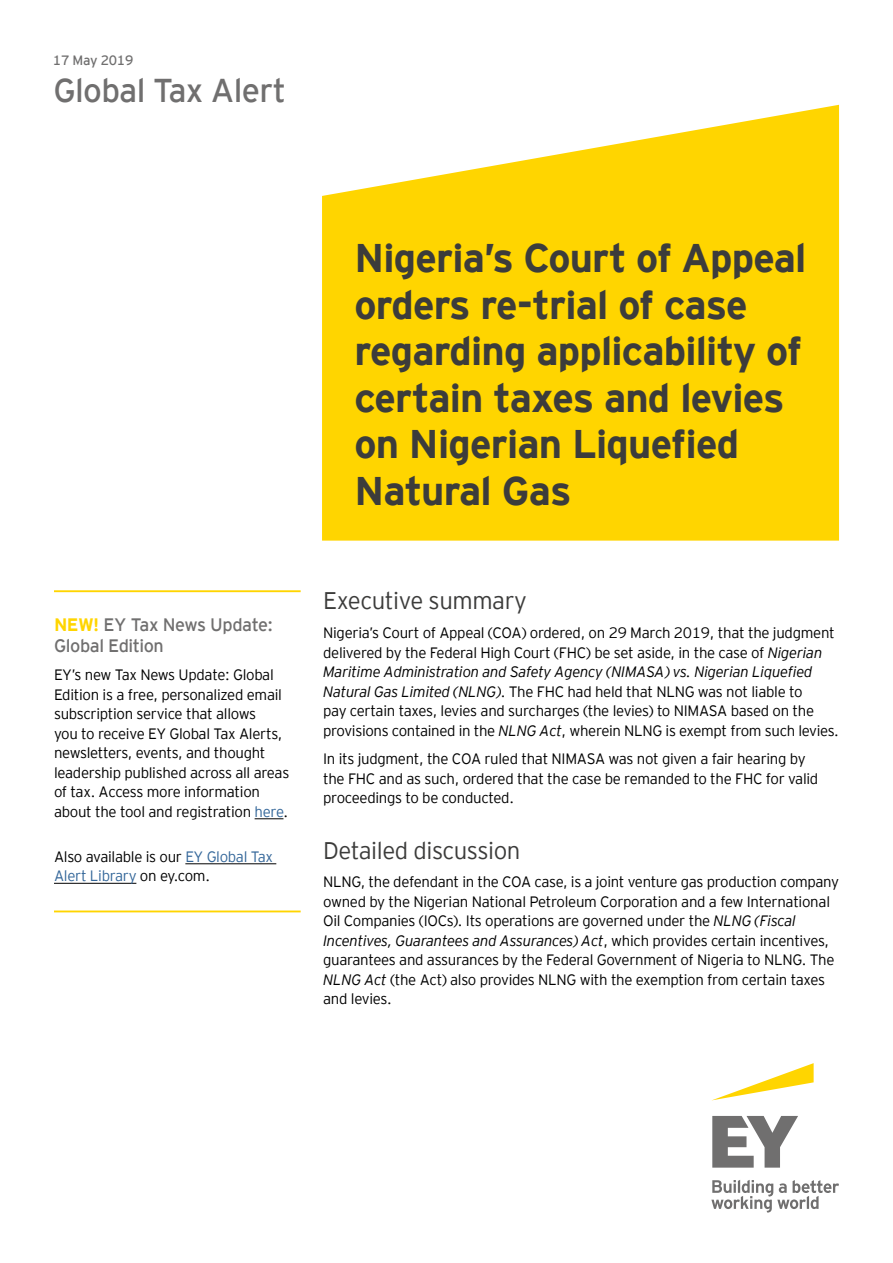
<style>
.page{position:relative;width:893px;height:1263px;background:#fff}
.page>*{position:absolute;margin:0;border:0;box-sizing:border-box;transform-origin:0 0}
.t1{font:700 39.9px/46.5px "EY Interstate";letter-spacing:-.02em;color:#3c3c3b}
.t2{font:33px "EY Interstate";letter-spacing:-.02em;color:#706f6f}
.t3{font:300 24px "EY Interstate";letter-spacing:-.02em;color:#3c3c3b}
.t4{font:18px/21px "EY Interstate";letter-spacing:-.025em;color:#706f6f}
.t5{font:300 15px/19.5px "EY Interstate";letter-spacing:-.02em;color:#000}
.t6{font:13.5px "EY Interstate";letter-spacing:-.02em;color:#706f6f}
.s1{font-weight:700;color:#ffd500}
.s2{color:#369}
.s3{font-style:italic}
</style>
<div class="page">
<svg style="left:322px;top:105px;width:517px;height:436px;background:#ffd91a"></svg>
<hr style="left:54px;top:590px;width:247px;height:2px;background:#ffd500">
<svg style="left:255px;top:818px;width:28px;height:1px"></svg>
<hr style="left:185px;top:863px;width:91px;height:1px;background:#000">
<hr style="left:54px;top:883px;width:82px;height:1px;background:#000">
<hr style="left:54px;top:910px;width:247px;height:2px;background:#ffd500">
<svg style="left:713px;top:1063px;width:101px;height:37px"></svg>
<svg style="left:711px;top:1116px;width:128px;height:96px"></svg>
<p class="t6" style="left:53px;top:50px;width:82px">17 May 2019</p>
<h2 class="t2" style="left:53px;top:67px;width:234px">Global Tax Alert</h2>
<p class="t4" style="left:54px;top:613px;width:220px"><span class="s1">NEW!</span> EY Tax News Update:<br>Global Edition</p>
<p class="t5" style="left:54px;top:664px;width:237px">EY’s new Tax News Update: Global Edition is a free, personalized email subscription service that allows<br>you to receive EY Global Tax Alerts, newsletters, events, and thought leadership published across all areas of tax. Access more information about the tool and registration <span class="s2">here</span>.</p>
<p class="t5" style="left:54px;top:846px;width:221px">Also available is our <span class="s2">EY Global Tax<br>Alert Library</span> on ey.com.</p>
<h1 class="t1" style="left:354px;top:232px;width:454px">Nigeria’s Court of Appeal orders re-trial of case regarding applicability of certain taxes and levies on Nigerian Liquefied<br>Natural Gas</h1>
<h3 class="t3" style="left:323px;top:584px;width:205px">Executive summary</h3>
<p class="t5" style="left:323px;top:622px;width:517px">Nigeria’s Court of Appeal (COA) ordered, on 29 March 2019, that the judgment delivered by the Federal High Court (FHC) be set aside, in the case of <span class="s3">Nigerian Maritime Administration and Safety Agency (NIMASA) vs. Nigerian Liquefied Natural Gas Limited (NLNG)</span>. The FHC had held that NLNG was not liable to<br>pay certain taxes, levies and surcharges (the levies) to NIMASA based on the provisions contained in the <span class="s3">NLNG Act</span>, wherein NLNG is exempt from such levies.</p>
<p class="t5" style="left:323px;top:748px;width:497px">In its judgment, the COA ruled that NIMASA was not given a fair hearing by the FHC and as such, ordered that the case be remanded to the FHC for valid proceedings to be conducted.</p>
<h3 class="t3" style="left:323px;top:833px;width:199px">Detailed discussion</h3>
<p class="t5" style="left:323px;top:871px;width:517px">NLNG, the defendant in the COA case, is a joint venture gas production company owned by the Nigerian National Petroleum Corporation and a few International Oil Companies (IOCs). Its operations are governed under the <span class="s3">NLNG (Fiscal Incentives, Guarantees and Assurances) Act</span>, which provides certain incentives, guarantees and assurances by the Federal Government of Nigeria to NLNG. The <span class="s3">NLNG Act</span> (the Act) also provides NLNG with the exemption from certain taxes and levies.</p>
</div>
